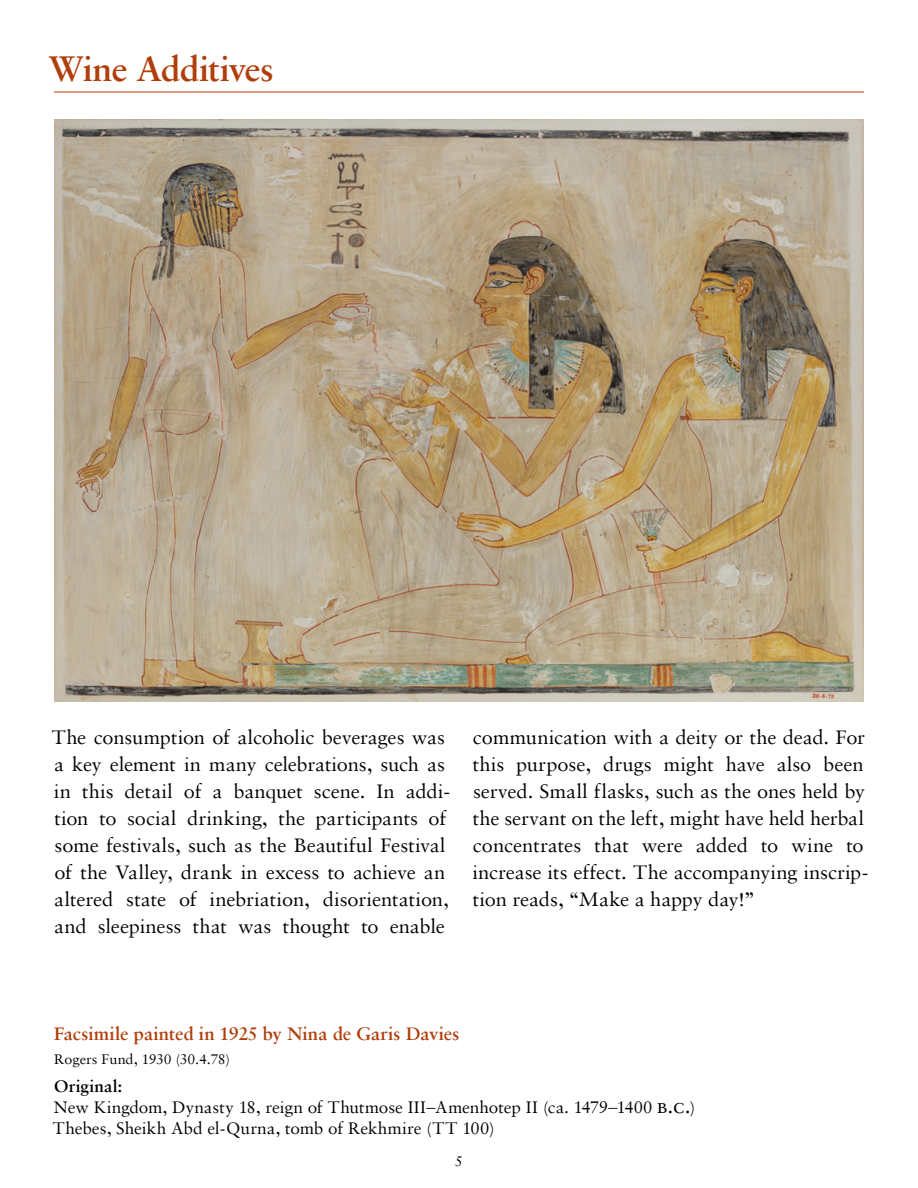
<style>
.page{position:relative;width:918px;height:1188px;background:#fff}
.page>*{position:absolute;margin:0;border:0;box-sizing:border-box;transform-origin:0 0}
.t1{font:37.5px "Sabon MT Semi Bold Os F";letter-spacing:-.03em;color:#b03e0a}
.t2{font:21px/27px "Sabon";letter-spacing:-.005em;color:#000}
.t3{font:600 19.5px "Sabon";letter-spacing:-.005em;color:#b03e0a}
.t4{font:18px/21px "Sabon";letter-spacing:-.005em;color:#000}
.t5{font:15px "Sabon";letter-spacing:.005em;color:#000}
.s1{font-weight:600}
.s2{font-family:"Sabon MTSC Os F";font-size:21.75px}
</style>
<div class="page">
<hr style="left:54px;top:92px;width:810px;height:1px;background:#b03e0a">
<img style="left:54px;top:120px;width:810px;height:582px">
<h1 class="t1" style="left:48px;top:46px;width:227px">Wine Additives</h1>
<p class="t2" style="left:51px;top:723px;width:400px">The consumption of alcoholic beverages was a key element in many celebrations, such as in this detail of a banquet scene. In addi&shy;tion to social drinking, the participants of some festivals, such as the Beautiful Festival of the Valley, drank in excess to achieve an altered state of inebriation, disorientation, and sleepiness that was thought to enable</p>
<p class="t2" style="left:472px;top:724px;width:398px">communication with a deity or the dead. For this purpose, drugs might have also been served. Small flasks, such as the ones held by the servant on the left, might have held herbal concentrates that were added to wine to increase its effect. The accompanying inscrip&shy;tion reads, “Make a happy day!”</p>
<p class="t3" style="left:54px;top:1022px;width:407px">Facsimile painted in 1925 by Nina de Garis Davies</p>
<p class="t5" style="left:54px;top:1050px;width:178px">Rogers Fund, 1930 (30.4.78)</p>
<p class="t4" style="left:53px;top:1075px;width:645px"><span class="s1">Original:<br></span>New Kingdom, Dynasty 18, reign of Thutmose III–Amenhotep II (ca. 1479–1400 <span class="s2">b.c.</span>)<br>Thebes, Sheikh Abd el-Qurna, tomb of Rekhmire (TT 100)</p>
<p class="t5" style="left:455px;top:1152px;width:9px">5</p>
</div>
